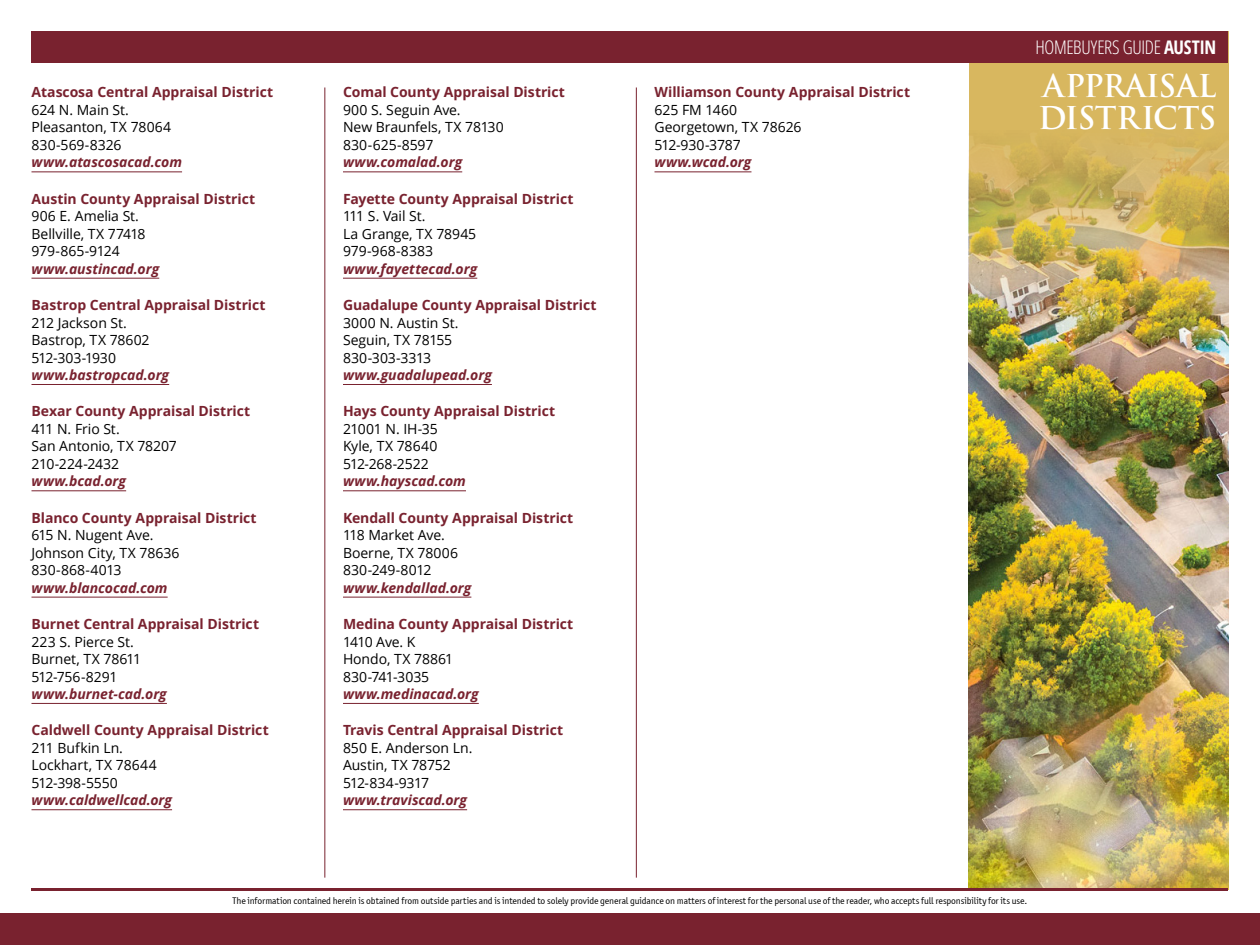
<style>
.page{position:relative;width:1260px;height:945px;background:#fff}
.page>*{position:absolute;margin:0;border:0;box-sizing:border-box;transform-origin:0 0}
.t1{font:700 30.62px/31.5px "Trajan Pro";letter-spacing:-.025em;color:#fff}
.t2{font:300 18.72px "Open Sans Condensed";letter-spacing:-.015em;color:#fff}
.t3{font:14px/17.5px "Open Sans";letter-spacing:-.005em;color:#000}
.t4{font:700 14px "Open Sans";letter-spacing:-.005em;color:#79222f}
.t5{font:italic 700 14px "Open Sans";letter-spacing:-.005em;color:#79222f}
.t6{font:9.62px "Officina Sans ITCTT Book";letter-spacing:-.01em;color:#000}
.s1{font-family:"Open Sans";font-weight:700;font-stretch:condensed}
</style>
<div class="page">
<img style="left:969px;top:63px;width:259px;height:825px">
<div style="left:32px;top:32px;width:1196px;height:31px;background:#79222f"></div>
<hr style="left:32px;top:888px;width:1196px;height:3px;background:#79222f">
<hr style="left:32px;top:172px;width:150px;height:1px;background:#79222f">
<hr style="left:32px;top:278px;width:127px;height:1px;background:#79222f">
<hr style="left:32px;top:384px;width:137px;height:1px;background:#79222f">
<hr style="left:32px;top:491px;width:94px;height:1px;background:#79222f">
<hr style="left:32px;top:597px;width:136px;height:1px;background:#79222f">
<hr style="left:32px;top:703px;width:135px;height:1px;background:#79222f">
<hr style="left:32px;top:810px;width:140px;height:1px;background:#79222f">
<hr style="left:343px;top:172px;width:119px;height:1px;background:#79222f">
<hr style="left:343px;top:278px;width:134px;height:1px;background:#79222f">
<hr style="left:343px;top:384px;width:149px;height:1px;background:#79222f">
<hr style="left:343px;top:491px;width:123px;height:1px;background:#79222f">
<hr style="left:343px;top:597px;width:128px;height:1px;background:#79222f">
<hr style="left:343px;top:703px;width:136px;height:1px;background:#79222f">
<hr style="left:343px;top:810px;width:124px;height:1px;background:#79222f">
<hr style="left:654px;top:172px;width:97px;height:1px;background:#79222f">
<hr style="left:325px;top:88px;width:1px;height:790px;background:#79222f">
<hr style="left:636px;top:88px;width:1px;height:790px;background:#79222f">
<div style="left:0;top:914px;width:1260px;height:31px;background:#79222f"></div>
<p class="t4" style="left:32px;top:83px;width:243px">Atascosa Central Appraisal District</p>
<p class="t3" style="left:32px;top:101px;width:141px">624 N. Main St.<br>Pleasanton, TX 78064<br>830-569-8326</p>
<p class="t5" style="left:32px;top:153px;width:152px">www.atascosacad.com</p>
<p class="t4" style="left:32px;top:189px;width:225px">Austin County Appraisal District</p>
<p class="t3" style="left:32px;top:207px;width:116px">906 E. Amelia St.<br>Bellville, TX 77418<br>979-865-9124</p>
<p class="t5" style="left:32px;top:259px;width:129px">www.austincad.org</p>
<p class="t4" style="left:32px;top:295px;width:236px">Bastrop Central Appraisal District</p>
<p class="t3" style="left:32px;top:313px;width:120px">212 Jackson St.<br>Bastrop, TX 78602<br>512-303-1930</p>
<p class="t5" style="left:32px;top:365px;width:139px">www.bastropcad.org</p>
<p class="t4" style="left:32px;top:402px;width:220px">Bexar County Appraisal District</p>
<p class="t3" style="left:32px;top:420px;width:147px">411 N. Frio St.<br>San Antonio, TX 78207<br>210-224-2432</p>
<p class="t5" style="left:32px;top:472px;width:96px">www.bcad.org</p>
<p class="t4" style="left:32px;top:508px;width:227px">Blanco County Appraisal District</p>
<p class="t3" style="left:32px;top:526px;width:149px">615 N. Nugent Ave.<br>Johnson City, TX 78636<br>830-868-4013</p>
<p class="t5" style="left:32px;top:578px;width:138px">www.blancocad.com</p>
<p class="t4" style="left:32px;top:614px;width:229px">Burnet Central Appraisal District</p>
<p class="t3" style="left:32px;top:632px;width:111px">223 S. Pierce St.<br>Burnet, TX 78611<br>512-756-8291</p>
<p class="t5" style="left:32px;top:684px;width:137px">www.burnet-cad.org</p>
<p class="t4" style="left:32px;top:721px;width:239px">Caldwell County Appraisal District</p>
<p class="t3" style="left:32px;top:739px;width:127px">211 Bufkin Ln.<br>Lockhart, TX 78644<br>512-398-5550</p>
<p class="t5" style="left:32px;top:791px;width:142px">www.caldwellcad.org</p>
<p class="t4" style="left:343px;top:83px;width:224px">Comal County Appraisal District</p>
<p class="t3" style="left:343px;top:101px;width:162px">900 S. Seguin Ave.<br>New Braunfels, TX 78130<br>830-625-8597</p>
<p class="t5" style="left:343px;top:153px;width:121px">www.comalad.org</p>
<p class="t4" style="left:343px;top:189px;width:232px">Fayette County Appraisal District</p>
<p class="t3" style="left:343px;top:207px;width:135px">111 S. Vail St.<br>La Grange, TX 78945<br>979-968-8383</p>
<p class="t5" style="left:343px;top:259px;width:136px">www.fayettecad.org</p>
<p class="t4" style="left:343px;top:295px;width:255px">Guadalupe County Appraisal District</p>
<p class="t3" style="left:343px;top:313px;width:117px">3000 N. Austin St.<br>Seguin, TX 78155<br>830-303-3313</p>
<p class="t5" style="left:343px;top:365px;width:150px">www.guadalupead.org</p>
<p class="t4" style="left:343px;top:402px;width:214px">Hays County Appraisal District</p>
<p class="t3" style="left:343px;top:420px;width:96px;text-align:justify">21001 N. IH-35<br>Kyle, TX 78640<br>512-268-2522</p>
<p class="t5" style="left:343px;top:472px;width:124px">www.hayscad.com</p>
<p class="t4" style="left:343px;top:508px;width:232px">Kendall County Appraisal District</p>
<p class="t3" style="left:343px;top:526px;width:117px">118 Market Ave.<br>Boerne, TX 78006<br>830-249-8012</p>
<p class="t5" style="left:343px;top:578px;width:130px">www.kendallad.org</p>
<p class="t4" style="left:343px;top:614px;width:232px">Medina County Appraisal District</p>
<p class="t3" style="left:343px;top:632px;width:112px">1410 Ave. K<br>Hondo, TX 78861<br>830-741-3035</p>
<p class="t5" style="left:343px;top:684px;width:137px">www.medinacad.org</p>
<p class="t4" style="left:343px;top:721px;width:222px">Travis Central Appraisal District</p>
<p class="t3" style="left:343px;top:739px;width:131px">850 E. Anderson Ln.<br>Austin, TX 78752<br>512-834-9317</p>
<p class="t5" style="left:343px;top:791px;width:126px">www.traviscad.org</p>
<p class="t4" style="left:654px;top:83px;width:257px">Williamson County Appraisal District</p>
<p class="t3" style="left:654px;top:101px;width:149px">625 FM 1460<br>Georgetown, TX 78626<br>512-930-3787</p>
<p class="t5" style="left:654px;top:153px;width:98px">www.wcad.org</p>
<h2 class="t2" style="left:1035px;top:34px;width:182px">HOMEBUYERS GUIDE <span class="s1">AUSTIN</span></h2>
<h1 class="t1" style="left:1038px;top:71px;width:180px">APPRAISAL<br>DISTRICTS</h1>
<p class="t6" style="left:233px;top:896px;width:796px">The information contained herein is obtained from outside parties and is intended to solely provide general guidance on matters of interest for the personal use of the reader, who accepts full responsibility for its use.</p>
</div>
